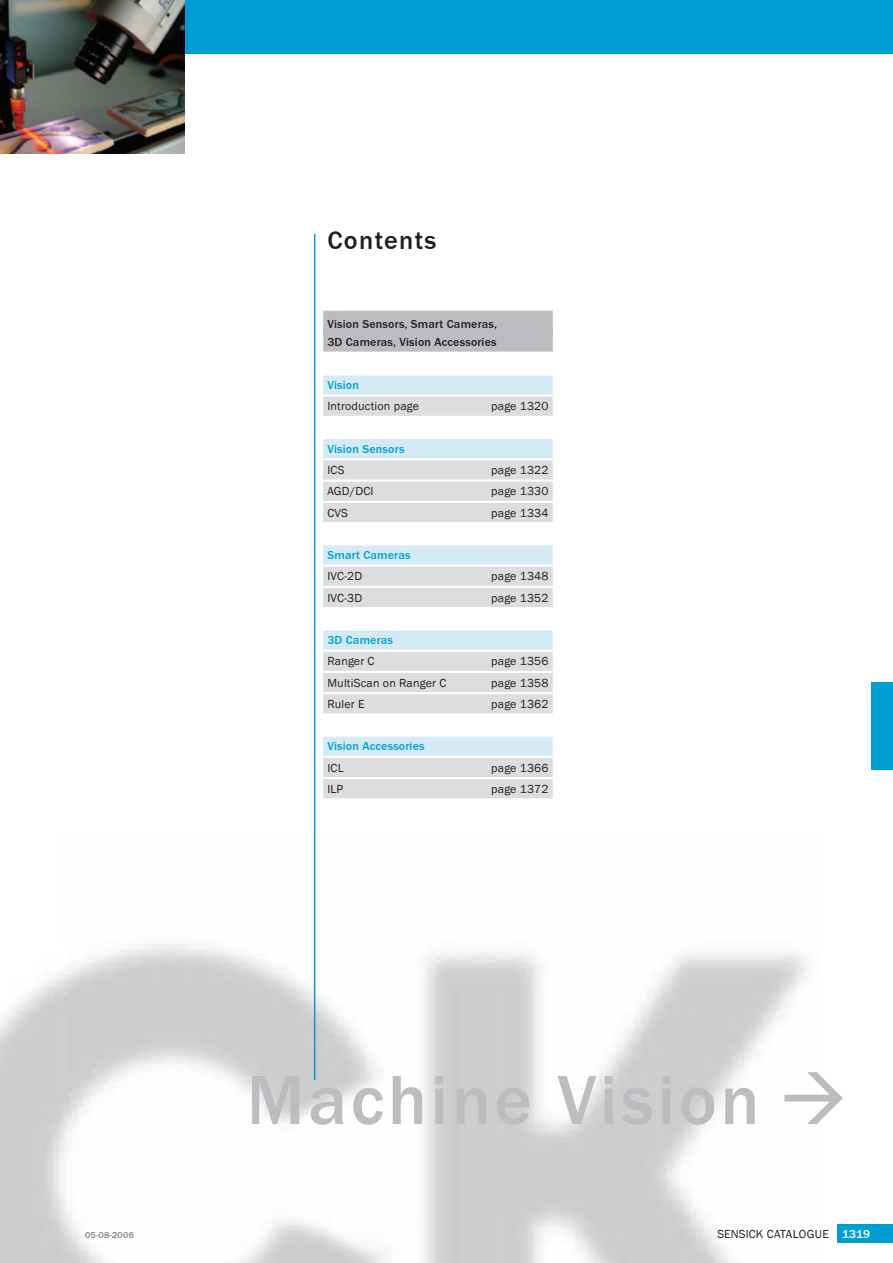
<style>
.page{position:relative;width:893px;height:1263px;background:#fff}
.page>*{position:absolute;margin:0;border:0;box-sizing:border-box;transform-origin:0 0}
.t1{font:500 72px "SICK Franklin";letter-spacing:.05em;color:#bcbdc0}
.t2{font:500 26.25px "SICK Franklin";letter-spacing:.05em;color:#231f20}
.t3{font:12px "SICK Franklin";letter-spacing:.015em;color:#231f20}
.t4{font:500 12px "SICK Franklin";letter-spacing:.015em;color:#009dd3}
.t5{font:500 12px/18.5px "SICK Franklin";letter-spacing:.015em;color:#231f20}
.t6{font:500 12px "SICK Franklin";color:#fff}
.t7{font:500 9px "SICK Franklin";letter-spacing:.03em;color:#808285}
</style>
<div class="page">
<div style="left:0;top:0;width:893px;height:54px;background:#009dd3"></div>
<div style="left:838px;top:1224px;width:55px;height:18px;background:#009dd3"></div>
<img style="left:0;top:0;width:185px;height:153px">
<div style="left:872px;top:682px;width:21px;height:87px;background:#009dd3"></div>
<div style="left:323px;top:311px;width:230px;height:22px;background:#bcbdc0"></div>
<div style="left:323px;top:329px;width:230px;height:23px;background:#bcbdc0"></div>
<div style="left:323px;top:375px;width:230px;height:19px;background:#d4ebf6"></div>
<div style="left:323px;top:397px;width:230px;height:19px;background:#dcdddf"></div>
<div style="left:323px;top:439px;width:230px;height:19px;background:#d4ebf6"></div>
<div style="left:323px;top:460px;width:230px;height:19px;background:#dcdddf"></div>
<div style="left:323px;top:482px;width:230px;height:19px;background:#dcdddf"></div>
<div style="left:323px;top:503px;width:230px;height:19px;background:#dcdddf"></div>
<div style="left:323px;top:545px;width:230px;height:19px;background:#d4ebf6"></div>
<div style="left:323px;top:567px;width:230px;height:19px;background:#dcdddf"></div>
<div style="left:323px;top:588px;width:230px;height:19px;background:#dcdddf"></div>
<div style="left:323px;top:630px;width:230px;height:19px;background:#d4ebf6"></div>
<div style="left:323px;top:652px;width:230px;height:19px;background:#dcdddf"></div>
<div style="left:323px;top:673px;width:230px;height:19px;background:#dcdddf"></div>
<div style="left:323px;top:694px;width:230px;height:19px;background:#dcdddf"></div>
<div style="left:323px;top:737px;width:230px;height:19px;background:#d4ebf6"></div>
<div style="left:323px;top:758px;width:230px;height:19px;background:#dcdddf"></div>
<div style="left:323px;top:779px;width:230px;height:19px;background:#dcdddf"></div>
<svg style="left:784px;top:1072px;width:59px;height:52px"></svg>
<hr style="left:314px;top:234px;width:1px;height:846px;background:#009dd3">
<h2 class="t2" style="left:327px;top:225px;width:110px">Contents</h2>
<p class="t5" style="left:327px;top:314px;width:171px">Vision Sensors, Smart Cameras,<br>3D Cameras, Vision Accessories</p>
<p class="t4" style="left:327px;top:378px;width:33px">Vision</p>
<p class="t3" style="left:327px;top:399px;width:93px">Introduction page</p>
<p class="t3" style="left:491px;top:399px;width:59px">page 1320</p>
<p class="t4" style="left:327px;top:442px;width:79px">Vision Sensors</p>
<p class="t3" style="left:327px;top:463px;width:19px">ICS</p>
<p class="t3" style="left:491px;top:463px;width:59px">page 1322</p>
<p class="t3" style="left:327px;top:484px;width:48px">AGD/DCI</p>
<p class="t3" style="left:491px;top:484px;width:59px">page 1330</p>
<p class="t3" style="left:327px;top:506px;width:22px">CVS</p>
<p class="t3" style="left:491px;top:506px;width:59px">page 1334</p>
<p class="t4" style="left:327px;top:548px;width:85px">Smart Cameras</p>
<p class="t3" style="left:327px;top:569px;width:36px">IVC-2D</p>
<p class="t3" style="left:491px;top:569px;width:59px">page 1348</p>
<p class="t3" style="left:327px;top:591px;width:36px">IVC-3D</p>
<p class="t3" style="left:491px;top:591px;width:59px">page 1352</p>
<p class="t4" style="left:327px;top:633px;width:67px">3D Cameras</p>
<p class="t3" style="left:327px;top:654px;width:49px">Ranger C</p>
<p class="t3" style="left:491px;top:654px;width:59px">page 1356</p>
<p class="t3" style="left:327px;top:676px;width:120px">MultiScan on Ranger C</p>
<p class="t3" style="left:491px;top:676px;width:59px">page 1358</p>
<p class="t3" style="left:327px;top:697px;width:39px">Ruler E</p>
<p class="t3" style="left:491px;top:697px;width:59px">page 1362</p>
<p class="t4" style="left:327px;top:739px;width:99px">Vision Accessories</p>
<p class="t3" style="left:327px;top:761px;width:18px">ICL</p>
<p class="t3" style="left:491px;top:761px;width:59px">page 1366</p>
<p class="t3" style="left:327px;top:782px;width:17px">ILP</p>
<p class="t3" style="left:491px;top:782px;width:59px">page 1372</p>
<h1 class="t1" style="left:247px;top:1059px;width:514px">Machine Vision</h1>
<p class="t7" style="left:85px;top:1229px;width:50px">05-08-2006</p>
<p class="t3" style="left:717px;top:1226px;width:113px">SENSICK CATALOGUE</p>
<p class="t6" style="left:842px;top:1226px;width:30px">1319</p>
</div>
